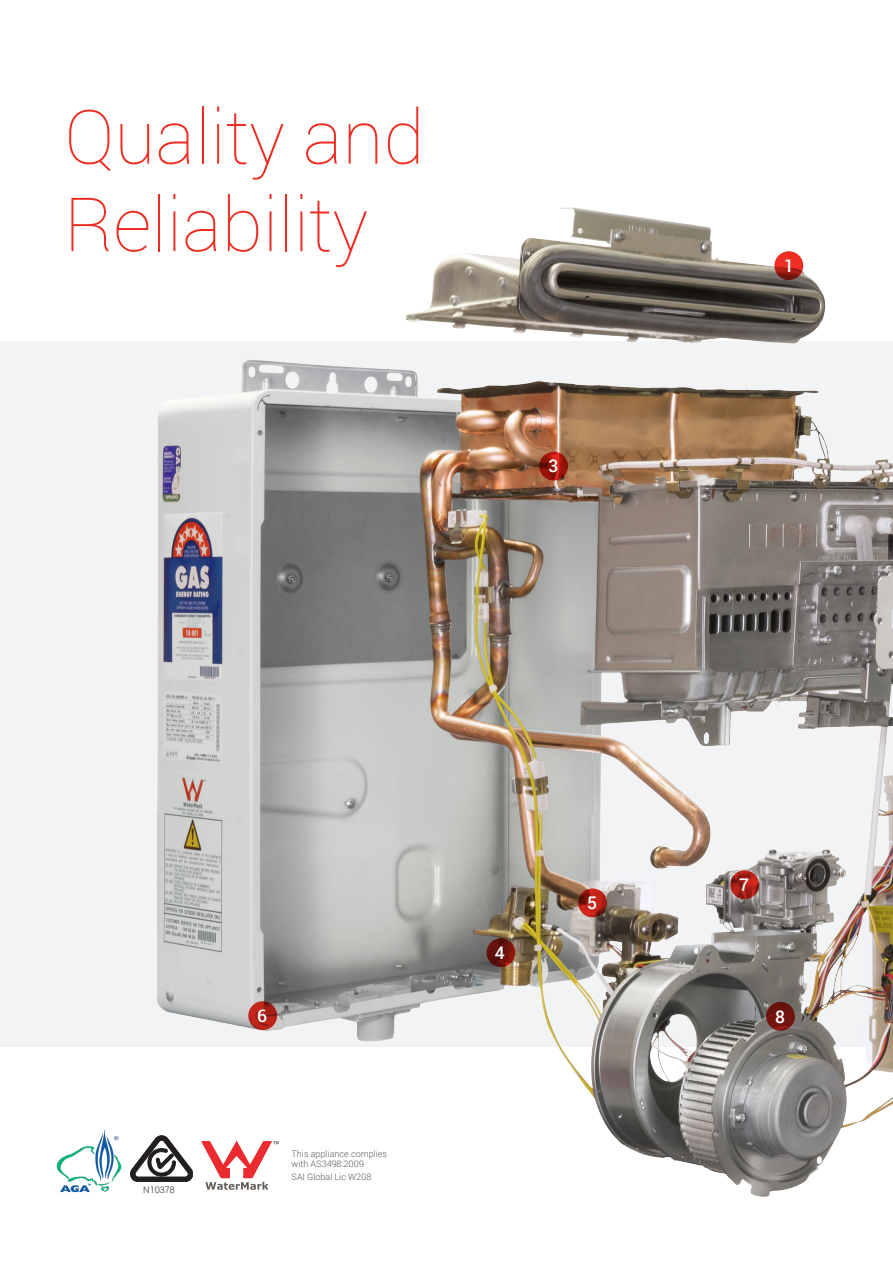
<style>
.page{position:relative;width:893px;height:1263px;background:#fff}
.page>*{position:absolute;margin:0;border:0;box-sizing:border-box;transform-origin:0 0}
.t1{font:100 75px "Roboto";color:#ee2e22}
.ParaStyle01-Leading{font:500 17.55px "Roboto";color:#fff}
.Body_copy{font:300 9px/10.5px "Roboto";color:#57585a}
.Body_copy-2{font:300 9px "Roboto";color:#231f20}
</style>
<div class="page">
<div style="left:0;top:341px;width:893px;height:705px;background:#f2f3f4"></div>
<img style="left:140px;top:207px;width:753px;height:990px">
<svg style="left:774px;top:251px;width:29px;height:29px"></svg>
<svg style="left:539px;top:452px;width:29px;height:28px"></svg>
<svg style="left:486px;top:938px;width:29px;height:29px"></svg>
<svg style="left:578px;top:888px;width:29px;height:29px"></svg>
<svg style="left:730px;top:870px;width:29px;height:29px"></svg>
<svg style="left:766px;top:1002px;width:29px;height:29px"></svg>
<svg style="left:248px;top:1001px;width:29px;height:29px"></svg>
<img style="left:56px;top:1130px;width:66px;height:63px">
<svg style="left:201px;top:1140px;width:78px;height:50px"></svg>
<svg style="left:130px;top:1135px;width:63px;height:47px"></svg>
<p class="t1" style="left:64px;top:85px;width:362px">Quality and</p>
<p class="t1" style="left:64px;top:172px;width:305px">Reliability</p>
<p class="ParaStyle01-Leading" style="left:549px;top:453px;width:11px">3</p>
<p class="ParaStyle01-Leading" style="left:784px;top:254px;width:11px">1</p>
<p class="ParaStyle01-Leading" style="left:495px;top:940px;width:11px">4</p>
<p class="ParaStyle01-Leading" style="left:587px;top:890px;width:11px">5</p>
<p class="ParaStyle01-Leading" style="left:739px;top:872px;width:11px">7</p>
<p class="ParaStyle01-Leading" style="left:257px;top:1003px;width:11px">6</p>
<p class="ParaStyle01-Leading" style="left:775px;top:1004px;width:11px">8</p>
<p class="Body_copy-2" style="left:143px;top:1184px;width:33px">N10378</p>
<p class="Body_copy" style="left:292px;top:1148px;width:97px">This appliance complies with AS3498:2009</p>
<p class="Body_copy" style="left:292px;top:1171px;width:81px">SAI Global Lic W208</p>
</div>
